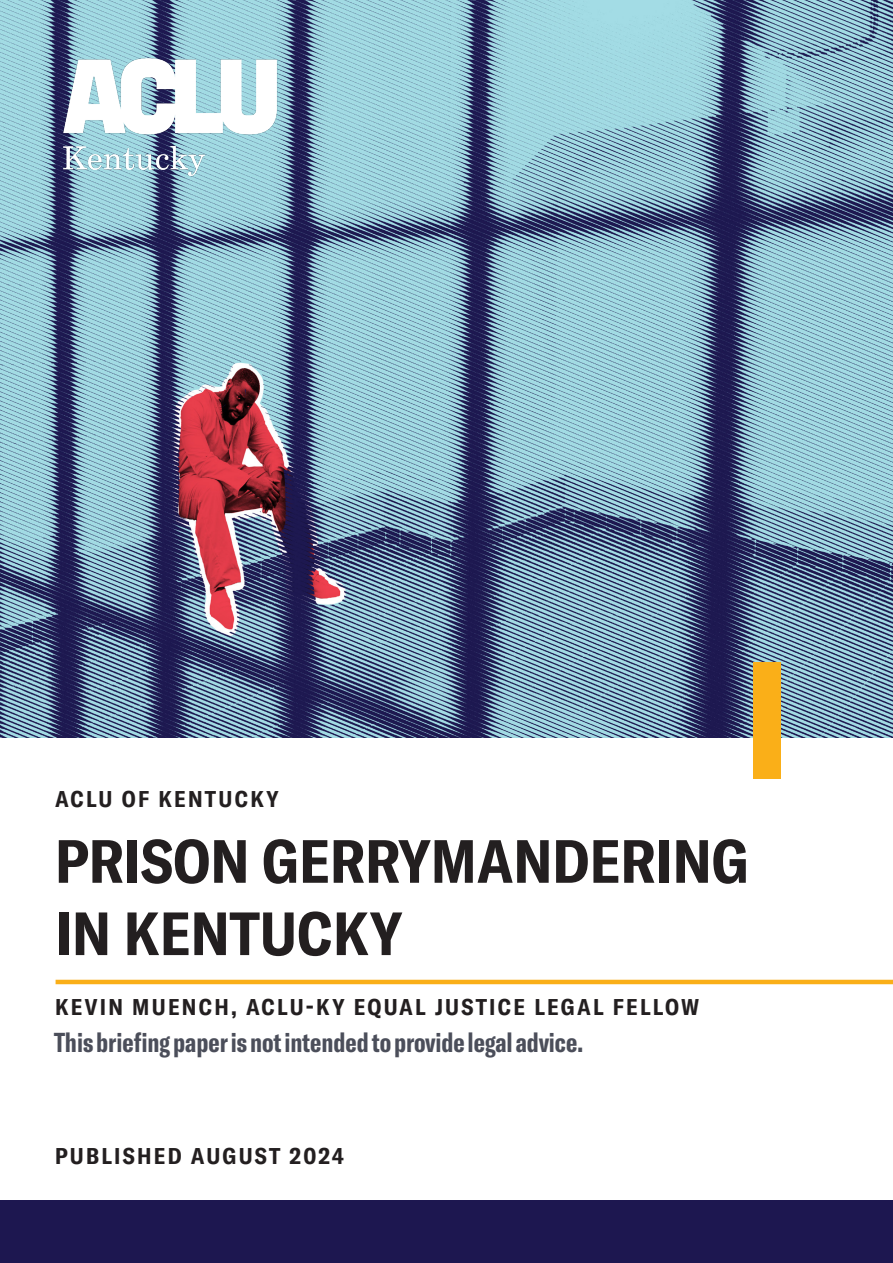
<style>
.page{position:relative;width:893px;height:1263px;background:#fff}
.page>*{position:absolute;margin:0;border:0;box-sizing:border-box;transform-origin:0 0}
.Heading{font:700 condensed 60px "GT America";color:#231f20}
.Body_01_-_Align_Left{font:700 extra-condensed 27px "GT America";color:#4b4e5a}
.Subheading_01{font:700 condensed 22.5px "GT America";letter-spacing:.1em;color:#231f20}
</style>
<div class="page">
<img style="left:0;top:0;width:893px;height:738px">
<img style="left:45px;top:41px;width:251px;height:149px">
<div style="left:0;top:1200px;width:893px;height:63px;background:#1d1750"></div>
<hr style="left:56px;top:980px;width:837px;height:4px;background:#faaf18">
<div style="left:753px;top:662px;width:28px;height:117px;background:#faaf18"></div>
<p class="Subheading_01" style="left:55px;top:785px;width:225px">ACLU OF KENTUCKY</p>
<p class="Heading" style="left:55px;top:825px;width:695px">PRISON GERRYMANDERING</p>
<p class="Heading" style="left:55px;top:897px;width:349px">IN KENTUCKY</p>
<p class="Subheading_01" style="left:55px;top:993px;width:646px">KEVIN MUENCH, ACLU-KY EQUAL JUSTICE LEGAL FELLOW</p>
<p class="Body_01_-_Align_Left" style="left:54px;top:1026px;width:531px">This briefing paper is not intended to provide legal advice.</p>
<p class="Subheading_01" style="left:55px;top:1142px;width:290px">PUBLISHED AUGUST 2024</p>
</div>
